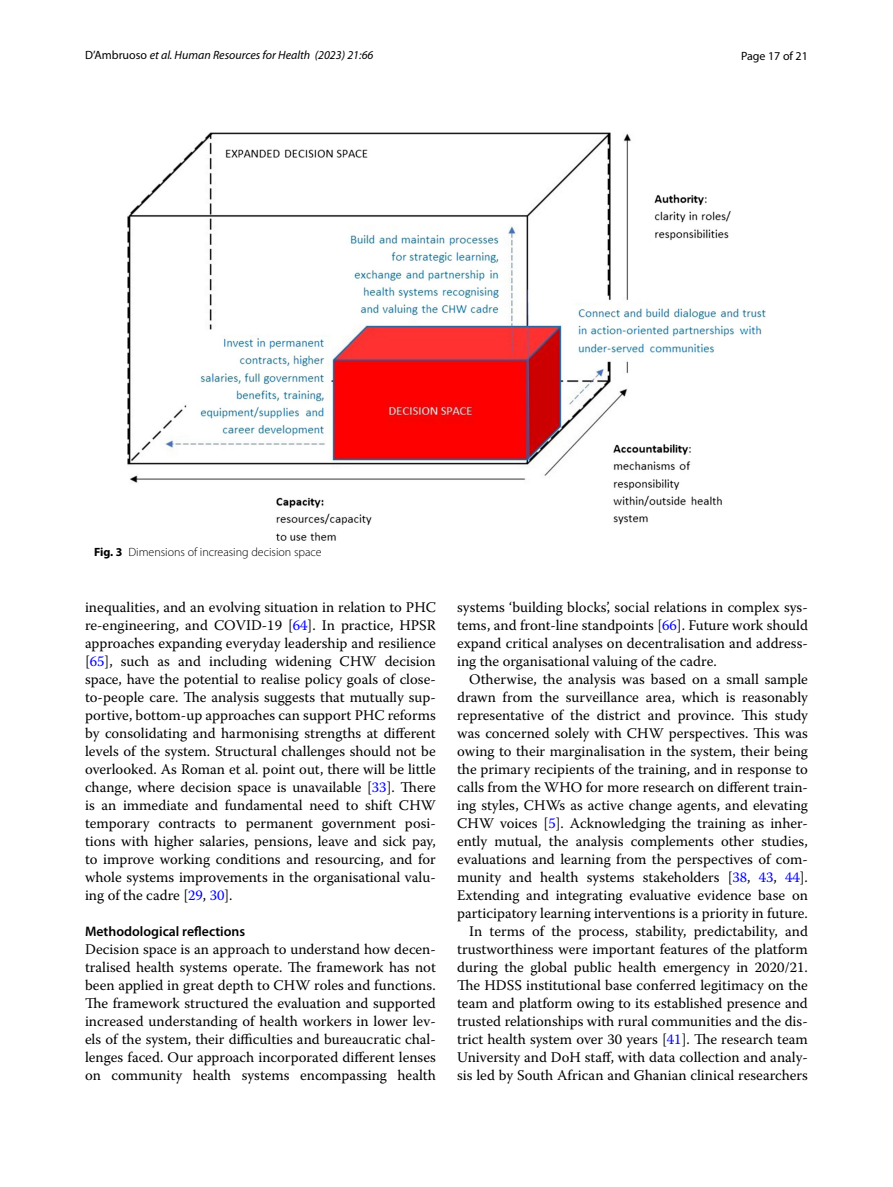
<style>
.page{position:relative;width:893px;height:1187px;background:#fff}
.page>*{position:absolute;margin:0;border:0;box-sizing:border-box;transform-origin:0 0}
.t1{font:14.7px/18px "Warnock Pro";color:#000;text-align:justify}
.t2{font:600 13.8px "Myriad Pro";color:#000}
.t3{font:italic 12px "Myriad Pro";color:#000}
.t4{font:300 12px "Myriad Pro";color:#000}
.t5{font:12px "Myriad Pro";color:#000}
.s1{font-style:normal}
.s2{font-weight:700}
.s3{color:#00f}
</style>
<div class="page">
<img style="left:128px;top:133px;width:637px;height:408px">
<p class="t3" style="left:85px;top:48px;width:290px"><span class="s1">D’Ambruoso</span> et al. Human Resources for Health (2023) 21:66</p>
<p class="t5" style="left:741px;top:48px;width:68px">Page 17 of 21</p>
<p class="t4" style="left:94px;top:545px;width:229px"><span class="s2">Fig. 3</span> Dimensions of increasing decision space</p>
<p class="t1" style="left:85px;top:597px;width:352px">inequalities, and an evolving situation in relation to PHC re-engineering, and COVID-19 [<span class="s3">64</span>]. In practice, HPSR approaches expanding everyday leadership and resilience [<span class="s3">65</span>], such as and including widening CHW decision space, have the potential to realise policy goals of close&shy;to-people care. The analysis suggests that mutually sup&shy;portive, bottom-up approaches can support PHC reforms by consolidating and harmonising strengths at different levels of the system. Structural challenges should not be overlooked. As Roman et al. point out, there will be little change, where decision space is unavailable [<span class="s3">33</span>]. There is an immediate and fundamental need to shift CHW temporary contracts to permanent government posi&shy;tions with higher salaries, pensions, leave and sick pay, to improve working conditions and resourcing, and for whole systems improvements in the organisational valu&shy;ing of the cadre [<span class="s3">29</span>, <span class="s3">30</span>].</p>
<p class="t2" style="left:85px;top:922px;width:162px">Methodological reflections</p>
<p class="t1" style="left:85px;top:939px;width:352px">Decision space is an approach to understand how decen&shy;tralised health systems operate. The framework has not been applied in great depth to CHW roles and functions.<br>The framework structured the evaluation and supported increased understanding of health workers in lower lev&shy;els of the system, their difficulties and bureaucratic chal&shy;lenges faced. Our approach incorporated different lenses on community health systems encompassing health</p>
<p class="t1" style="left:457px;top:597px;width:352px">systems ‘building blocks’, social relations in complex sys&shy;tems, and front-line standpoints [<span class="s3">66</span>]. Future work should expand critical analyses on decentralisation and address&shy;ing the organisational valuing of the cadre.</p>
<p class="t1" style="left:457px;top:669px;width:352px;text-align:right">Otherwise, the analysis was based on a small sample drawn from the surveillance area, which is reasonably representative of the district and province. This study was concerned solely with CHW perspectives. This was owing to their marginalisation in the system, their being the primary recipients of the training, and in response to calls from the WHO for more research on different train&shy;ing styles, CHWs as active change agents, and elevating CHW voices [<span class="s3">5</span>]. Acknowledging the training as inher&shy;ently mutual, the analysis complements other studies, evaluations and learning from the perspectives of com&shy;munity and health systems stakeholders [<span class="s3">38</span>, <span class="s3">43</span>, <span class="s3">44</span>].<br>Extending and integrating evaluative evidence base on participatory learning interventions is a priority in future.<br>In terms of the process, stability, predictability, and trustworthiness were important features of the platform during the global public health emergency in 2020/21.<br>The HDSS institutional base conferred legitimacy on the team and platform owing to its established presence and trusted relationships with rural communities and the dis&shy;trict health system over 30 years [<span class="s3">41</span>]. The research team University and DoH staff, with data collection and analy&shy;sis led by South African and Ghanian clinical researchers</p>
</div>
